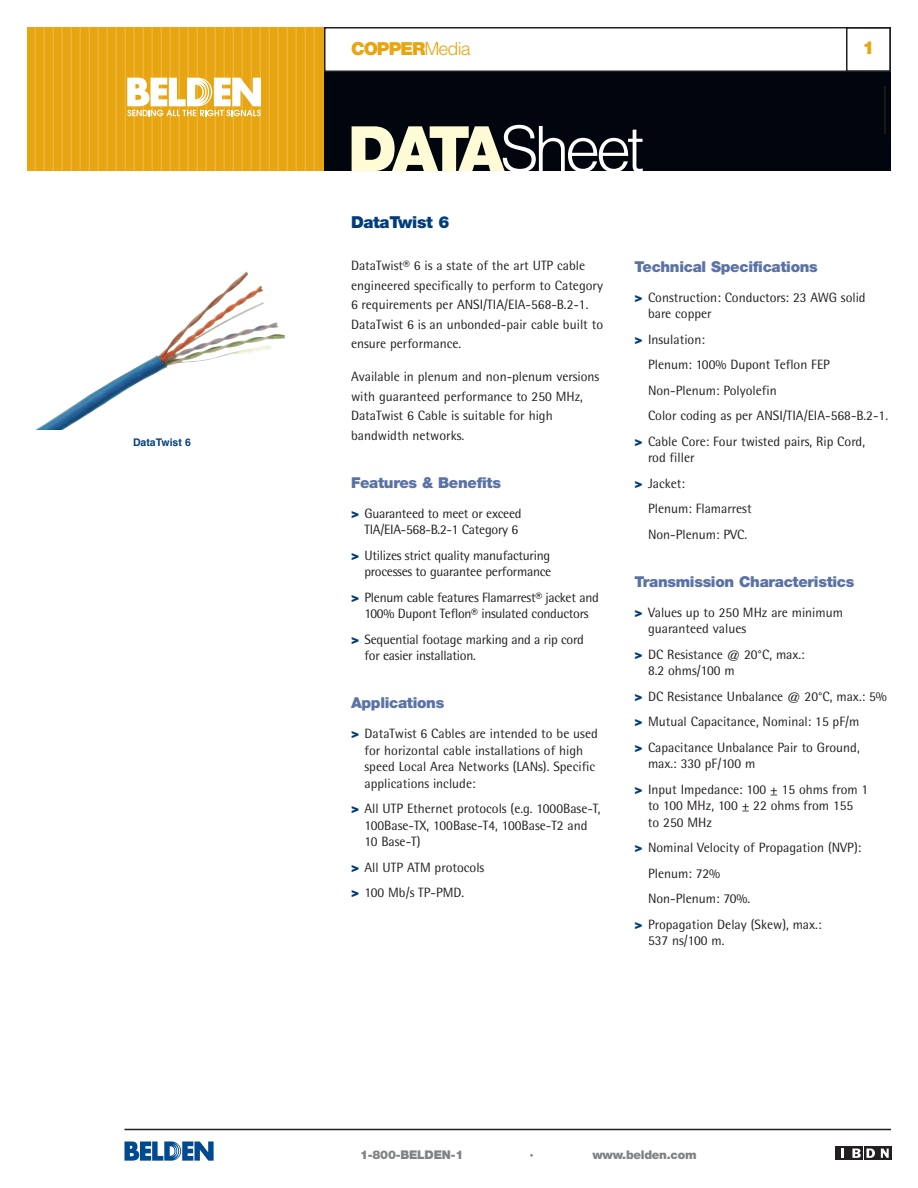
<style>
.page{position:relative;width:918px;height:1188px;background:#fff}
.page>*{position:absolute;margin:0;border:0;box-sizing:border-box;transform-origin:0 0}
.t1{font:300 63px "Helvetica";letter-spacing:-.065em;color:#fff}
.t2{font:900 18px "Helvetica Neue";letter-spacing:-.055em;color:#e7a512}
.t3{font:900 16.5px "Helvetica Neue";letter-spacing:-.02em;color:#013d7d}
.t4{font:900 15px "Helvetica Neue";letter-spacing:-.02em;color:#5b72a6}
.t5{font:13.5px/16.5px "Rotis Semi Sans";color:#231f20}
.t6{font:13.5px/16.5px "Rotis Semi Sans";letter-spacing:-.02em;color:#231f20;text-align:right}
.t7{font:900 12px "Helvetica Neue";letter-spacing:-.02em;color:#808285}
.t8{font:700 10.5px "Helvetica";color:#013d7d}
.t9{font:900 7.5px "Helvetica Neue";color:#808285}
.s1{font-family:"Helvetica";font-weight:300}
.s2{font-family:"Helvetica Neue";font-weight:900;color:#fffbd6}
.s3{font-family:"Helvetica Neue";font-weight:900;color:#013d7d}
</style>
<div class="page">
<div style="left:27px;top:27px;width:297px;height:144px;background:#e7a512"></div>
<hr style="left:34px;top:27px;width:2px;height:144px;background:#ecb33b">
<hr style="left:44px;top:27px;width:1px;height:144px;background:#ecb33b">
<hr style="left:52px;top:27px;width:2px;height:144px;background:#ecb33b">
<hr style="left:62px;top:27px;width:1px;height:144px;background:#ecb33b">
<hr style="left:70px;top:27px;width:2px;height:144px;background:#ecb33b">
<hr style="left:80px;top:27px;width:1px;height:144px;background:#ecb33b">
<hr style="left:88px;top:27px;width:2px;height:144px;background:#ecb33b">
<hr style="left:98px;top:27px;width:1px;height:144px;background:#ecb33b">
<hr style="left:106px;top:27px;width:2px;height:144px;background:#ecb33b">
<hr style="left:116px;top:27px;width:1px;height:144px;background:#ecb33b">
<hr style="left:124px;top:27px;width:2px;height:144px;background:#ecb33b">
<hr style="left:134px;top:27px;width:1px;height:144px;background:#ecb33b">
<hr style="left:142px;top:27px;width:2px;height:144px;background:#ecb33b">
<hr style="left:152px;top:27px;width:1px;height:144px;background:#ecb33b">
<hr style="left:160px;top:27px;width:2px;height:144px;background:#ecb33b">
<hr style="left:170px;top:27px;width:1px;height:144px;background:#ecb33b">
<hr style="left:178px;top:27px;width:2px;height:144px;background:#ecb33b">
<hr style="left:188px;top:27px;width:1px;height:144px;background:#ecb33b">
<hr style="left:196px;top:27px;width:2px;height:144px;background:#ecb33b">
<hr style="left:206px;top:27px;width:1px;height:144px;background:#ecb33b">
<hr style="left:214px;top:27px;width:2px;height:144px;background:#ecb33b">
<hr style="left:224px;top:27px;width:1px;height:144px;background:#ecb33b">
<hr style="left:232px;top:27px;width:2px;height:144px;background:#ecb33b">
<hr style="left:242px;top:27px;width:1px;height:144px;background:#ecb33b">
<hr style="left:250px;top:27px;width:2px;height:144px;background:#ecb33b">
<hr style="left:260px;top:27px;width:1px;height:144px;background:#ecb33b">
<hr style="left:268px;top:27px;width:2px;height:144px;background:#ecb33b">
<hr style="left:278px;top:27px;width:1px;height:144px;background:#ecb33b">
<hr style="left:286px;top:27px;width:2px;height:144px;background:#ecb33b">
<hr style="left:296px;top:27px;width:1px;height:144px;background:#ecb33b">
<hr style="left:304px;top:27px;width:2px;height:144px;background:#ecb33b">
<hr style="left:314px;top:27px;width:1px;height:144px;background:#ecb33b">
<div style="left:324px;top:72px;width:567px;height:99px;background:#01060e"></div>
<div style="left:324px;top:27px;width:567px;height:45px;border:2px solid #231f20"></div>
<hr style="left:884px;top:86px;width:2px;height:48px;background:#231f20">
<div style="left:846px;top:27px;width:45px;height:45px;border:2px solid #231f20"></div>
<hr style="left:124px;top:1129px;width:767px;height:1px;background:#231f20">
<svg style="left:127px;top:78px;width:134px;height:38px"></svg>
<svg style="left:124px;top:1141px;width:90px;height:20px"></svg>
<div style="left:836px;top:1146px;width:13px;height:14px;background:#231f20"></div>
<svg style="left:850px;top:1146px;width:13px;height:14px"></svg>
<div style="left:864px;top:1146px;width:13px;height:14px;background:#231f20"></div>
<svg style="left:878px;top:1146px;width:14px;height:14px"></svg>
<svg style="left:841px;top:1149px;width:3px;height:9px"></svg>
<svg style="left:852px;top:1149px;width:23px;height:9px"></svg>
<svg style="left:881px;top:1149px;width:8px;height:9px"></svg>
<img style="left:167px;top:272px;width:111px;height:87px">
<p class="t8" style="left:133px;top:438px;width:60px">DataTwist 6</p>
<h2 class="t2" style="left:351px;top:42px;width:121px">COPPER<span class="s1">Media</span></h2>
<h2 class="t2" style="left:862px;top:42px;width:14px">1</h2>
<h1 class="t1" style="left:348px;top:113px;width:298px"><span class="s2">DATA</span>Sheet</h1>
<p class="t3" style="left:351px;top:216px;width:100px">DataTwist 6</p>
<p class="t5" style="left:351px;top:257px;width:254px;line-height:19.5px">DataTwist® 6 is a state of the art UTP cable engineered specifically to perform to Category 6 requirements per ANSI/TIA/EIA-568-B.2-1.<br>DataTwist 6 is an unbonded-pair cable built to ensure performance.</p>
<p class="t5" style="left:351px;top:368px;width:250px;line-height:19.5px">Available in plenum and non-plenum versions with guaranteed performance to 250 MHz, DataTwist 6 Cable is suitable for high bandwidth networks.</p>
<p class="t4" style="left:351px;top:477px;width:152px">Features &amp; Benefits</p>
<p class="t6" style="left:351px;top:506px;width:172px"><span class="s3">&gt;</span> Guaranteed to meet or exceed<br>TIA/EIA-568-B.2-1 Category 6</p>
<p class="t6" style="left:351px;top:548px;width:202px"><span class="s3">&gt;</span> Utilizes strict quality manufacturing processes to guarantee performance</p>
<p class="t6" style="left:351px;top:590px;width:249px;text-align:center"><span class="s3">&gt;</span> Plenum cable features Flamarrest® jacket and<br>100% Dupont Teflon® insulated conductors</p>
<p class="t6" style="left:364px;top:632px;width:221px;text-align:left;text-indent:-14px"><span class="s3">&gt;</span> Sequential footage marking and a rip cord for easier installation.</p>
<p class="t4" style="left:351px;top:698px;width:95px">Applications</p>
<p class="t5" style="left:364px;top:727px;width:235px;text-indent:-14px"><span class="s3">&gt;</span> DataTwist 6 Cables are intended to be used for horizontal cable installations of high speed Local Area Networks (LANs). Specific applications include:</p>
<p class="t5" style="left:364px;top:802px;width:237px;text-indent:-14px"><span class="s3">&gt;</span> All UTP Ethernet protocols (e.g. 1000Base-T,<br>100Base-TX, 100Base-T4, 100Base-T2 and<br>10 Base-T)</p>
<p class="t5" style="left:351px;top:856px;width:135px;line-height:25.5px"><span class="s3">&gt;</span> All UTP ATM protocols <span class="s3">&gt;</span> 100 Mb/s TP-PMD.</p>
<p class="t4" style="left:634px;top:261px;width:185px">Technical Specifications</p>
<p class="t5" style="left:648px;top:290px;width:219px;text-indent:-14px"><span class="s3">&gt;</span> Construction: Conductors: 23 AWG solid bare copper</p>
<p class="t5" style="left:634px;top:332px;width:72px"><span class="s3">&gt;</span> Insulation:</p>
<p class="t5" style="left:648px;top:358px;width:184px">Plenum: 100% Dupont Teflon FEP</p>
<p class="t5" style="left:648px;top:383px;width:130px">Non-Plenum: Polyolefin</p>
<p class="t5" style="left:648px;top:409px;width:242px">Color coding as per ANSI/TIA/EIA-568-B.2-1.</p>
<p class="t5" style="left:634px;top:434px;width:232px"><span class="s3">&gt;</span> Cable Core: Four twisted pairs, Rip Cord,</p>
<p class="t5" style="left:648px;top:451px;width:48px">rod filler</p>
<p class="t5" style="left:634px;top:476px;width:52px"><span class="s3">&gt;</span> Jacket:</p>
<p class="t5" style="left:648px;top:502px;width:105px">Plenum: Flamarrest</p>
<p class="t5" style="left:648px;top:527px;width:101px">Non-Plenum: PVC.</p>
<p class="t4" style="left:634px;top:576px;width:221px">Transmission Characteristics</p>
<p class="t5" style="left:648px;top:605px;width:197px;text-indent:-14px"><span class="s3">&gt;</span> Values up to 250 MHz are minimum guaranteed values</p>
<p class="t5" style="left:648px;top:647px;width:158px;text-indent:-14px"><span class="s3">&gt;</span> DC Resistance @ 20°C, max.:<br>8.2 ohms/100 m</p>
<p class="t5" style="left:634px;top:685px;width:254px;line-height:25.5px"><span class="s3">&gt;</span> DC Resistance Unbalance @ 20°C, max.: 5% <span class="s3">&gt;</span> Mutual Capacitance, Nominal: 15 pF/m<br><span class="s3">&gt;</span> Capacitance Unbalance Pair to Ground,</p>
<p class="t5" style="left:634px;top:752px;width:235px;line-height:25.5px;text-indent:14px">max.: 330 pF/100 m<br><span class="s3">&gt;</span> Input Impedance: 100 ± 15 ohms from 1</p>
<p class="t5" style="left:648px;top:799px;width:207px">to 100 MHz, 100 ± 22 ohms from 155 to 250 MHz</p>
<p class="t5" style="left:634px;top:841px;width:228px"><span class="s3">&gt;</span> Nominal Velocity of Propagation (NVP):</p>
<p class="t5" style="left:648px;top:866px;width:74px">Plenum: 72%</p>
<p class="t5" style="left:648px;top:892px;width:104px">Non-Plenum: 70%.</p>
<p class="t5" style="left:634px;top:917px;width:189px"><span class="s3">&gt;</span> Propagation Delay (Skew), max.:</p>
<p class="t5" style="left:648px;top:934px;width:78px">537 ns/100 m.</p>
<p class="t7" style="left:360px;top:1150px;width:105px">1-800-BELDEN-1</p>
<p class="t9" style="left:530px;top:1152px;width:5px">•</p>
<p class="t7" style="left:592px;top:1150px;width:106px">www.belden.com</p>
</div>
